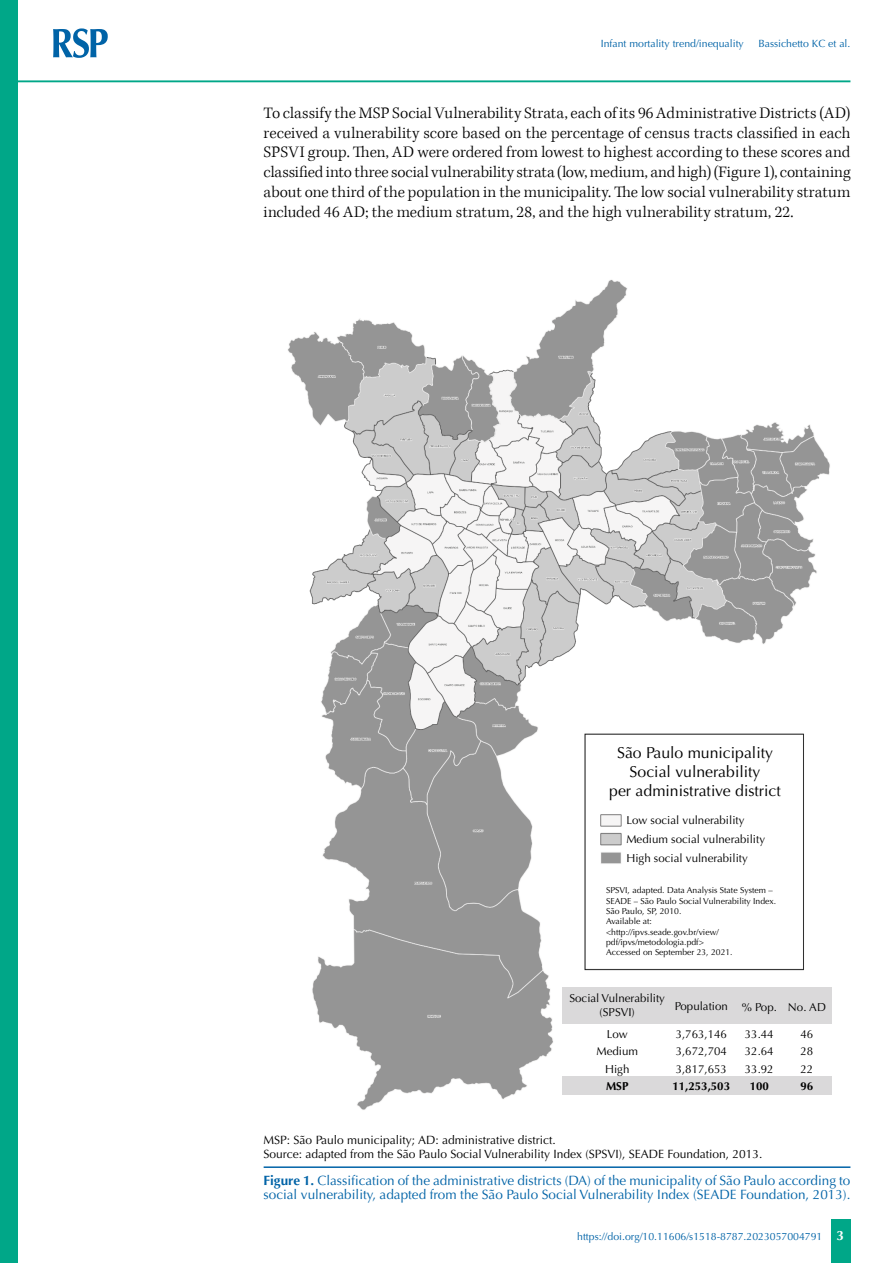
<style>
.page{position:relative;width:893px;height:1263px;background:#fff}
.page>*{position:absolute;margin:0;border:0;box-sizing:border-box;transform-origin:0 0}
.t1{font:300 16.5px/19.8px "Kepler Std";letter-spacing:.015em;color:#000;text-align:justify}
.t2{font:15.75px/19px "Optima LT Std";color:#000;text-align:center}
.t3{font:13.5px/14.2px "Optima LT Std";color:#0063a7}
.t4{font:700 13.5px "Optima LT Std";color:#fff}
.t5{font:12px/14.4px "Optima LT Std";color:#000}
.t6{font:11.55px/17.4px "Optima LT Std";color:#000;text-align:justify}
.t7{font:700 11.55px "Optima LT Std";color:#000}
.t8{font:10.5px "Optima LT Std";color:#0063a7}
.t9{font:8.7px/10.4px "Optima LT Std";color:#000}
.s1{font-weight:700}
</style>
<div class="page">
<div style="left:831px;top:1220px;width:20px;height:43px;background:#00a788"></div>
<div style="left:0;top:0;width:18px;height:1263px;background:#00a788"></div>
<svg style="left:53px;top:28px;width:55px;height:30px"></svg>
<hr style="left:18px;top:80px;width:832px;height:2px;background:#00a788">
<img style="left:288px;top:279px;width:542px;height:831px">
<div style="left:563px;top:987px;width:269px;height:37px;background:#dad9da"></div>
<div style="left:563px;top:1076px;width:269px;height:19px;background:#dad9da"></div>
<hr style="left:264px;top:1166px;width:586px;height:2px;background:#0063a7">
<p class="t8" style="left:601px;top:37px;width:144px">Infant mortality trend/inequality</p>
<p class="t8" style="left:758px;top:37px;width:94px">Bassichetto KC et al.</p>
<p class="t1" style="left:264px;top:103px;width:588px">To classify the MSP Social Vulnerability Strata, each of its 96 Administrative Districts (AD) received a vulnerability score based on the percentage of census tracts classified in each SPSVI group. Then, AD were ordered from lowest to highest according to these scores and classified into three social vulnerability strata (low, medium, and high) (Figure 1), containing about one third of the population in the municipality. The low social vulnerability stratum included 46 AD; the medium stratum, 28, and the high vulnerability stratum, 22.</p>
<p class="t2" style="left:609px;top:743px;width:173px">São Paulo municipality<br>Social vulnerability<br>per administrative district</p>
<p class="t6" style="left:626px;top:811px;width:140px;line-height:18.9px;text-align:left">Low social vulnerability<br>Medium social vulnerability<br>High social vulnerability</p>
<p class="t9" style="left:606px;top:885px;width:172px">SPSVI, adapted. Data Analysis State System –<br>SEADE – São Paulo Social Vulnerability Index.<br>São Paulo, SP, 2010.<br>Available at:<br>&lt;http://ipvs.seade.gov.br/view/ pdf/ipvs/metodologia.pdf&gt;<br>Accessed on September 23, 2021.</p>
<p class="t6" style="left:569px;top:991px;width:97px;line-height:13.8px;text-align:center">Social Vulnerability (SPSVI)</p>
<p class="t6" style="left:596px;top:1025px;width:43px;text-align:center">Low<br>Medium<br>High</p>
<p class="t7" style="left:606px;top:1079px;width:24px">MSP</p>
<p class="t6" style="left:675px;top:997px;width:55px">Population</p>
<p class="t6" style="left:676px;top:1025px;width:53px">3,763,146<br>3,672,704<br>3,817,653</p>
<p class="t7" style="left:672px;top:1079px;width:59px">11,253,503</p>
<p class="t6" style="left:742px;top:999px;width:86px">% Pop. No. AD</p>
<p class="t6" style="left:800px;top:1025px;width:14px">46<br>28<br>22</p>
<p class="t7" style="left:800px;top:1079px;width:14px">96</p>
<p class="t6" style="left:745px;top:1025px;width:30px">33.44<br>32.64<br>33.92</p>
<p class="t7" style="left:750px;top:1079px;width:21px">100</p>
<p class="t5" style="left:264px;top:1132px;width:500px">MSP: São Paulo municipality; AD: administrative district.<br>Source: adapted from the São Paulo Social Vulnerability Index (SPSVI), SEADE Foundation, 2013.</p>
<p class="t3" style="left:264px;top:1173px;width:588px"><span class="s1">Figure 1.</span> Classification of the administrative districts (DA) of the municipality of São Paulo according to social vulnerability, adapted from the São Paulo Social Vulnerability Index (SEADE Foundation, 2013).</p>
<p class="t8" style="left:577px;top:1230px;width:247px">https://doi.org/10.11606/s1518-8787.2023057004791</p>
<p class="t4" style="left:836px;top:1227px;width:9px">3</p>
</div>
